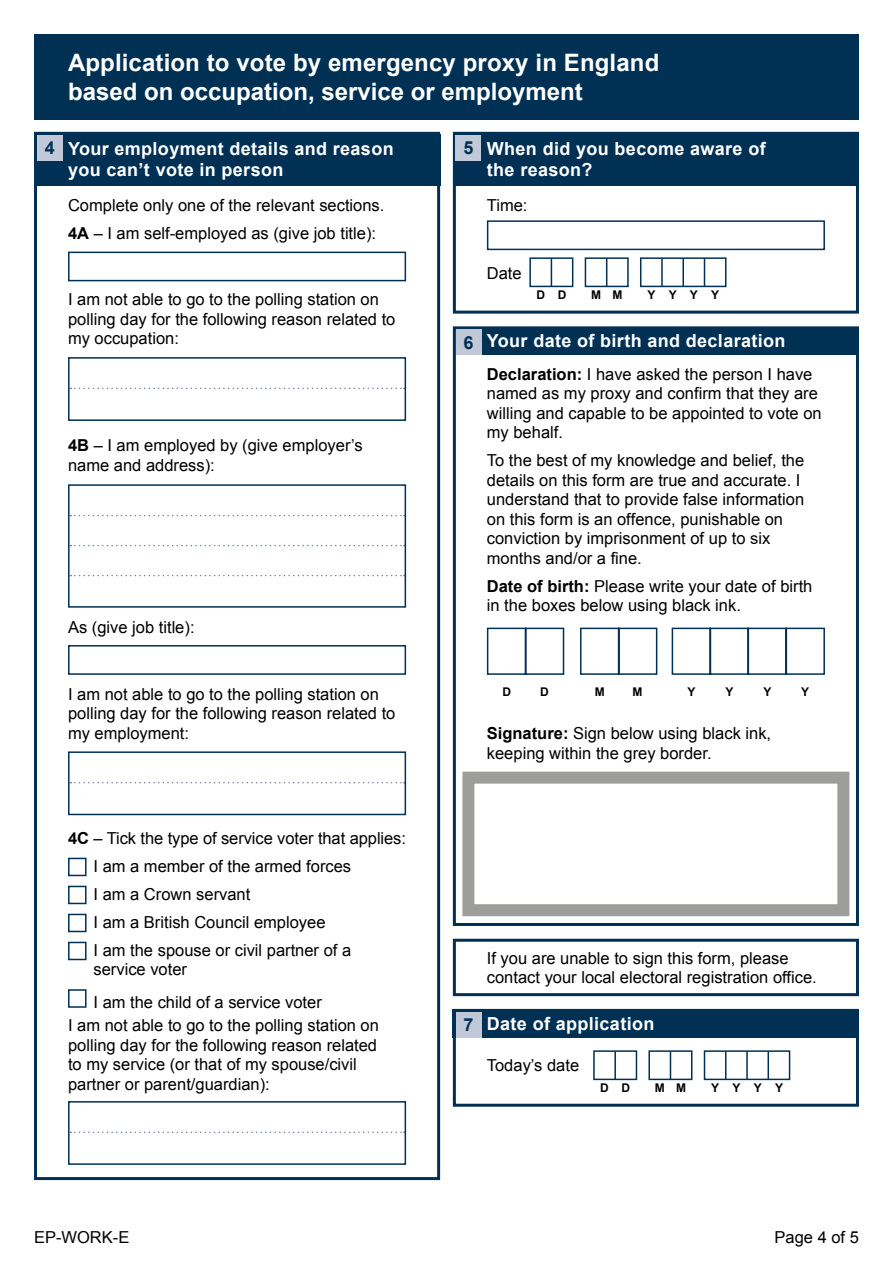
<style>
.page{position:relative;width:893px;height:1263px;background:#fff}
.page>*{position:absolute;margin:0;border:0;box-sizing:border-box;transform-origin:0 0}
.t1{font:700 24px/28.8px "Arial";letter-spacing:.005em;color:#fff}
.t2{font:700 18px/21px "Arial";letter-spacing:.02em;color:#fff}
.t3{font:700 18px "Arial";color:#003154}
.t4{font:16.5px/19.5px "Arial";color:#000}
.t5{font:700 12px "Arial";letter-spacing:1.105em;color:#000}
.s1{color:#003154}
.s2{font-weight:700}
.s3{font-style:inherit}
</style>
<div class="page">
<div style="left:453px;top:326px;width:406px;height:600px;border:3px solid #003154"></div>
<div style="left:481px;top:329px;width:378px;height:26px;background:#003154"></div>
<div style="left:456px;top:329px;width:25px;height:26px;background:#c1c8d8"></div>
<svg style="left:486px;top:627px;width:339px;height:48px"></svg>
<div style="left:34px;top:34px;width:825px;height:85px;background:#003154"></div>
<div style="left:453px;top:132px;width:406px;height:182px;border:3px solid #003154"></div>
<div style="left:456px;top:135px;width:403px;height:51px;background:#003154"></div>
<div style="left:456px;top:135px;width:25px;height:25px;background:#c1c8d8"></div>
<div style="left:487px;top:220px;width:338px;height:30px;background:#fff;border:2px solid #003154"></div>
<div style="left:640px;top:257px;width:86px;height:30px;background:#fff;border:2px solid #003154"></div>
<hr style="left:661px;top:258px;width:2px;height:28px;background:#003154">
<hr style="left:682px;top:258px;width:2px;height:28px;background:#003154">
<svg style="left:704px;top:258px;width:1px;height:28px"></svg>
<div style="left:585px;top:257px;width:44px;height:30px;background:#fff;border:2px solid #003154"></div>
<svg style="left:606px;top:258px;width:1px;height:28px"></svg>
<div style="left:529px;top:257px;width:44px;height:30px;background:#fff;border:2px solid #003154"></div>
<svg style="left:551px;top:258px;width:1px;height:28px"></svg>
<div style="left:453px;top:939px;width:406px;height:57px;border:3px solid #003154"></div>
<div style="left:34px;top:132px;width:406px;height:1048px;border:3px solid #003154"></div>
<div style="left:37px;top:135px;width:403px;height:51px;background:#003154"></div>
<div style="left:37px;top:135px;width:26px;height:25px;background:#c1c8d8"></div>
<div style="left:68px;top:252px;width:338px;height:29px;background:#fff;border:2px solid #003154"></div>
<svg style="left:71px;top:388px;width:331px;height:1px"></svg>
<div style="left:68px;top:357px;width:338px;height:64px;border:2px solid #003154"></div>
<svg style="left:71px;top:515px;width:331px;height:1px"></svg>
<svg style="left:71px;top:545px;width:331px;height:1px"></svg>
<svg style="left:71px;top:575px;width:331px;height:1px"></svg>
<div style="left:68px;top:484px;width:338px;height:124px;border:2px solid #003154"></div>
<div style="left:68px;top:645px;width:338px;height:30px;background:#fff;border:2px solid #003154"></div>
<svg style="left:71px;top:782px;width:331px;height:1px"></svg>
<div style="left:68px;top:751px;width:338px;height:64px;border:2px solid #003154"></div>
<div style="left:68px;top:858px;width:19px;height:18px;background:#fff;border:2px solid #003154"></div>
<div style="left:68px;top:886px;width:19px;height:18px;background:#fff;border:2px solid #003154"></div>
<div style="left:68px;top:914px;width:19px;height:18px;background:#fff;border:2px solid #003154"></div>
<div style="left:68px;top:942px;width:19px;height:18px;background:#fff;border:2px solid #003154"></div>
<div style="left:68px;top:989px;width:19px;height:19px;background:#fff;border:2px solid #003154"></div>
<svg style="left:71px;top:1131px;width:331px;height:2px"></svg>
<div style="left:68px;top:1101px;width:338px;height:64px;border:2px solid #003154"></div>
<div style="left:462px;top:772px;width:387px;height:144px;background:#fff;border:12px solid #9d9d9c"></div>
<div style="left:453px;top:1009px;width:406px;height:98px;border:3px solid #003154"></div>
<div style="left:453px;top:1009px;width:406px;height:28px;background:#003154"></div>
<div style="left:456px;top:1012px;width:25px;height:25px;background:#c1c8d8"></div>
<div style="left:704px;top:1050px;width:86px;height:30px;background:#fff;border:2px solid #003154"></div>
<svg style="left:725px;top:1051px;width:1px;height:28px"></svg>
<hr style="left:746px;top:1051px;width:2px;height:28px;background:#003154">
<hr style="left:767px;top:1051px;width:2px;height:28px;background:#003154">
<div style="left:648px;top:1050px;width:44px;height:30px;background:#fff;border:2px solid #003154"></div>
<svg style="left:670px;top:1051px;width:1px;height:28px"></svg>
<div style="left:593px;top:1050px;width:44px;height:30px;background:#fff;border:2px solid #003154"></div>
<hr style="left:614px;top:1051px;width:2px;height:28px;background:#003154">
<h1 class="t1" style="left:68px;top:49px;width:593px">Application to vote by emergency proxy in England based on occupation, service or employment</h1>
<h2 class="t2" style="left:68px;top:139px;width:327px;text-indent:-23px"><span class="s1">4</span> Your employment details and reason you can’t vote in person</h2>
<p class="t4" style="left:68px;top:195px;width:318px">Complete only one of the relevant sections.</p>
<p class="t4" style="left:68px;top:223px;width:310px"><span class="s2">4A</span> – I am self-employed as (give job title):</p>
<h2 class="t2" style="left:487px;top:139px;width:280px;text-indent:-24px"><span class="s1">5</span> When did you become aware of the reason?</h2>
<p class="t4" style="left:487px;top:195px;width:42px">Time:</p>
<p class="t4" style="left:68px;top:290px;width:329px">I am not able to go to the polling station on polling day for the following reason related to my occupation:</p>
<p class="t4" style="left:68px;top:436px;width:296px"><span class="s2">4B</span> – I am employed by (give employer’s name and address):</p>
<p class="t4" style="left:68px;top:618px;width:128px">As (give job title):</p>
<p class="t4" style="left:68px;top:684px;width:329px">I am not able to go to the polling station on polling day for the following reason related to my employment:</p>
<p class="t4" style="left:68px;top:828px;width:339px"><span class="s2">4C</span> – Tick the type of service voter that applies:</p>
<p class="t4" style="left:94px;top:856px;width:259px">I am a member of the armed forces</p>
<p class="t4" style="left:94px;top:884px;width:158px">I am a Crown servant</p>
<p class="t4" style="left:94px;top:912px;width:233px">I am a British Council employee</p>
<p class="t4" style="left:94px;top:940px;width:259px">I am the spouse or civil partner of a service voter</p>
<p class="t4" style="left:94px;top:992px;width:230px">I am the child of a service voter</p>
<p class="t4" style="left:68px;top:1016px;width:312px">I am not able to go to the polling station on polling day for the following reason related to my service (or that of my spouse/civil partner or parent/guardian):</p>
<p class="t4" style="left:487px;top:264px;width:36px">Date</p>
<p class="t5" style="left:536px;top:287px;width:31px">D D</p>
<p class="t5" style="left:591px;top:287px;width:33px">M M</p>
<p class="t5" style="left:647px;top:287px;width:73px">YYYY</p>
<h2 class="t3" style="left:464px;top:330px;width:12px">6</h2>
<h2 class="t2" style="left:487px;top:331px;width:300px">Your date of birth and declaration</h2>
<p class="t4" style="left:487px;top:364px;width:336px"><span class="s2">Declaration:</span> I have asked the person I have named as my proxy and confirm that they are willing and capable to be appointed to vote on my behalf.</p>
<p class="t4" style="left:487px;top:451px;width:319px">To the best of my knowledge and belief, the details on this form are true and accurate. I understand that to provide false information on this form is an offence, punishable on conviction by imprisonment of up to <span class="s3">six months</span> and/or a fine.</p>
<p class="t4" style="left:487px;top:576px;width:327px"><span class="s2">Date of birth:</span> Please write your date of birth in the boxes below using black ink.</p>
<p class="t5" style="left:502px;top:684px;width:10px">D</p>
<p class="t5" style="left:540px;top:684px;width:10px">D</p>
<p class="t5" style="left:595px;top:684px;width:11px">M</p>
<p class="t5" style="left:633px;top:684px;width:11px">M</p>
<p class="t5" style="left:687px;top:684px;width:10px">Y</p>
<p class="t5" style="left:725px;top:684px;width:10px">Y</p>
<p class="t5" style="left:763px;top:684px;width:10px">Y</p>
<p class="t5" style="left:801px;top:684px;width:10px">Y</p>
<p class="t4" style="left:487px;top:724px;width:286px"><span class="s2">Signature:</span> Sign below using black ink, keeping within the grey border.</p>
<p class="t4" style="left:487px;top:948px;width:331px">If you are unable to sign this form, please contact your local electoral registration office.</p>
<h2 class="t2" style="left:464px;top:1013px;width:192px"><span class="s1">7</span> Date of application</h2>
<p class="t4" style="left:487px;top:1056px;width:94px">Today’s date</p>
<p class="t5" style="left:600px;top:1080px;width:31px">D D</p>
<p class="t5" style="left:655px;top:1080px;width:33px">M M</p>
<p class="t5" style="left:711px;top:1080px;width:73px">YYYY</p>
<p class="t4" style="left:34px;top:1228px;width:97px">EP-WORK-E</p>
<p class="t4" style="left:774px;top:1228px;width:86px">Page 4 of 5</p>
</div>
